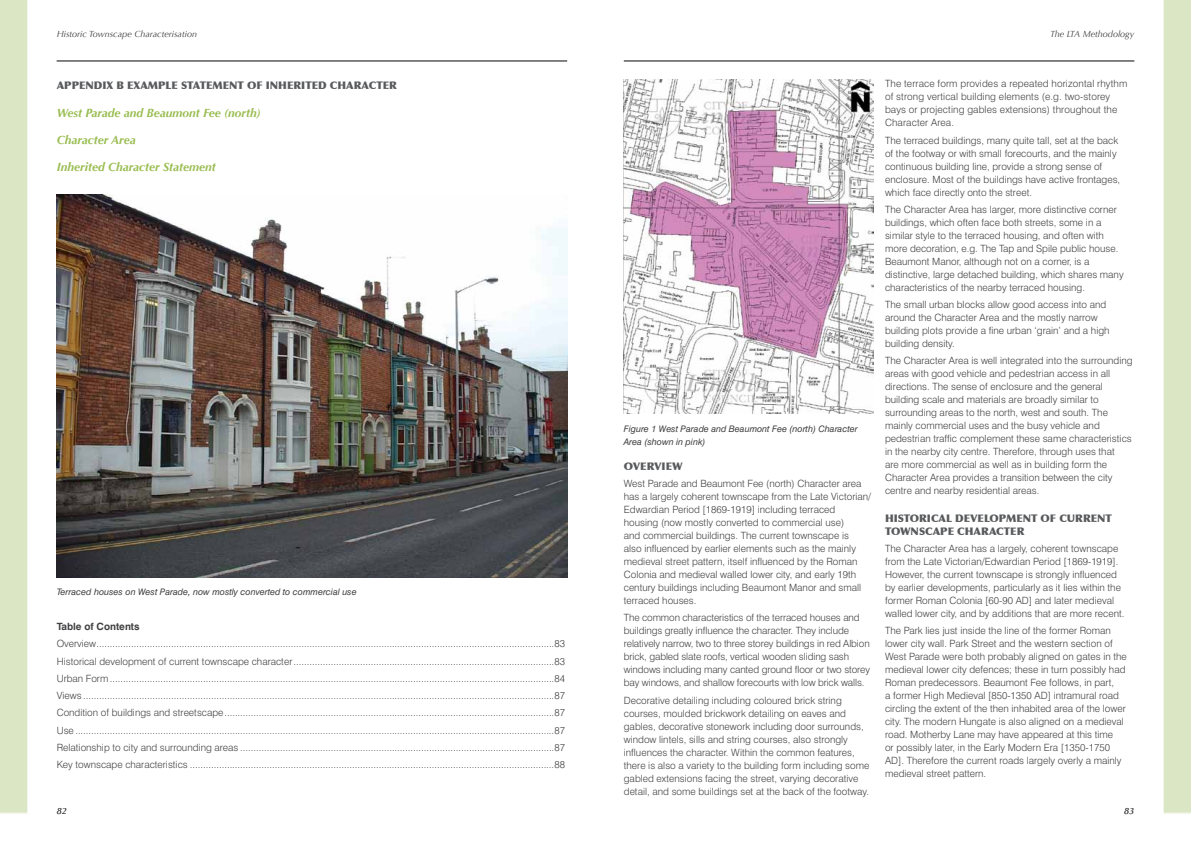
<style>
.page{position:relative;width:1191px;height:842px;background:#fff}
.page>*{position:absolute;margin:0;border:0;box-sizing:border-box;transform-origin:0 0}
.t1{font:italic 700 12px "Optima";color:#9abd51}
.t2{font:900 10.5px/13px "Optima";color:#58595b}
.t3{font:300 10px/13px "Swiss 721 BT";color:#414042}
.t4{font:700 10px "Swiss 721 BT";color:#414042}
.t5{font:italic 9px/13px "Swiss 721 BT";color:#414042}
.t6{font:italic 9px "Optima";color:#414042}
</style>
<div class="page">
<div style="left:0;top:0;width:28px;height:814px;background:#dae6c4"></div>
<hr style="left:57px;top:61px;width:510px;height:1px;background:#58595b">
<div style="left:1163px;top:0;width:28px;height:814px;background:#dae6c4"></div>
<hr style="left:624px;top:61px;width:510px;height:1px;background:#58595b">
<img style="left:57px;top:195px;width:510px;height:382px">
<img style="left:624px;top:79px;width:249px;height:335px">
<p class="t6" style="left:57px;top:28px;width:142px">Historic Townscape Characterisation</p>
<p class="t2" style="left:57px;top:79px;width:86px">APPENDIX B EXAMPL</p>
<p class="t2" style="left:172px;top:79px;width:184px">E STATEMENT OF IN HERITED CHARA</p>
<p class="t2" style="left:369px;top:79px;width:29px">CTER</p>
<p class="t1" style="left:57px;top:105px;width:206px">West Parade and Beaumont Fee (north)</p>
<p class="t1" style="left:57px;top:133px;width:81px">Character Area</p>
<p class="t1" style="left:57px;top:160px;width:161px">Inherited Character Statement</p>
<p class="t5" style="left:57px;top:585px;width:301px">Terraced houses on West Parade, now mostly converted to commercial use</p>
<p class="t4" style="left:57px;top:620px;width:84px">Table of Contents</p>
<p class="t3" style="left:57px;top:635px;width:510px;line-height:17.3px;text-align:justify">Overview............................................................................................................................................................................83<br>Historical development of current townscape character..................................................................................................83<br>Urban Form .......................................................................................................................................................................84<br>Views .................................................................................................................................................................................87<br>Condition of buildings and streetscape............................................................................................................................87<br>Use ....................................................................................................................................................................................87<br>Relationship to city and surrounding areas ......................................................................................................................87<br>Key townscape characteristics .........................................................................................................................................88</p>
<p class="t6" style="left:57px;top:805px;width:12px">82</p>
<p class="t6" style="left:1050px;top:28px;width:86px">The LTA Methodology</p>
<p class="t5" style="left:624px;top:422px;width:235px">Figure 1 West Parade and Beaumont Fee (north) Character<br>Area (shown in pink)</p>
<p class="t2" style="left:624px;top:460px;width:51px">OVERVIEW</p>
<p class="t3" style="left:624px;top:477px;width:249px">West Parade and Beaumont Fee (north) Character area has a largely coherent townscape from the Late Victorian/ Edwardian Period [1869-1919] including terraced housing (now mostly converted to commercial use)<br>and commercial buildings. The current townscape is<br>also influenced by earlier elements such as the mainly medieval street pattern, itself influenced by the Roman Colonia and medieval walled lower city, and early 19th century buildings including Beaumont Manor and small terraced houses.</p>
<p class="t3" style="left:624px;top:611px;width:248px">The common characteristics of the terraced houses and buildings greatly influence the character. They include relatively narrow, two to three storey buildings in red Albion brick, gabled slate roofs, vertical wooden sliding sash windows including many canted ground floor or two storey bay windows, and shallow forecourts with low brick walls.</p>
<p class="t3" style="left:624px;top:693px;width:247px">Decorative detailing including coloured brick string courses, moulded brickwork detailing on eaves and gables, decorative stonework including door surrounds, window lintels, sills and string courses, also strongly influences the character. Within the common features, there is also a variety to the building form including some gabled extensions facing the street, varying decorative detail, and some buildings set at the back of the footway.</p>
<p class="t3" style="left:885px;top:77px;width:244px">The terrace form provides a repeated horizontal rhythm of strong vertical building elements (e.g. two-storey bays or projecting gables extensions) throughout the Character Area.</p>
<p class="t3" style="left:885px;top:134px;width:237px">The terraced buildings, many quite tall, set at the back of the footway or with small forecourts, and the mainly continuous building line, provide a strong sense of enclosure. Most of the buildings have active frontages, which face directly onto the street.</p>
<p class="t3" style="left:885px;top:203px;width:240px">The Character Area has larger, more distinctive corner buildings, which often face both streets, some in a similar style to the terraced housing, and often with more decoration, e.g. The Tap and Spile public house.<br>Beaumont Manor, although not on a corner, is a distinctive, large detached building, which shares many characteristics of the nearby terraced housing.</p>
<p class="t3" style="left:885px;top:298px;width:226px">The small urban blocks allow good access into and around the Character Area and the mostly narrow building plots provide a fine urban ‘grain’ and a high building density.</p>
<p class="t3" style="left:885px;top:354px;width:249px">The Character Area is well integrated into the surrounding areas with good vehicle and pedestrian access in all directions. The sense of enclosure and the general building scale and materials are broadly similar to surrounding areas to the north, west and south. The mainly commercial uses and the busy vehicle and pedestrian traffic complement these same characteristics in the nearby city centre. Therefore, through uses that<br>are more commercial as well as in building form the Character Area provides a transition between the city centre and nearby residential areas.</p>
<p class="t2" style="left:885px;top:511px;width:226px">HISTORICAL DEVELOPMENT OF CURRENT<br>TOWNSCAPE CHARACTE</p>
<p class="t2" style="left:1016px;top:524px;width:9px">R</p>
<p class="t3" style="left:885px;top:542px;width:241px">The Character Area has a largely, coherent townscape from the Late Victorian/Edwardian Period [1869-1919].<br>However, the current townscape is strongly influenced by earlier developments, particularly as it lies within the former Roman Colonia [60-90 AD] and later medieval walled lower city, and by additions that are more recent.</p>
<p class="t3" style="left:885px;top:624px;width:243px">The Park lies just inside the line of the former Roman lower city wall. Park Street and the western section of West Parade were both probably aligned on gates in the medieval lower city defences; these in turn possibly had Roman predecessors. Beaumont Fee follows, in part,<br>a former High Medieval [850-1350 AD] intramural road circling the extent of the then inhabited area of the lower city. The modern Hungate is also aligned on a medieval road. Motherby Lane may have appeared at this time<br>or possibly later, in the Early Modern Era [1350-1750<br>AD]. Therefore the current roads largely overly a mainly medieval street pattern.</p>
<p class="t6" style="left:1124px;top:805px;width:12px">83</p>
</div>
